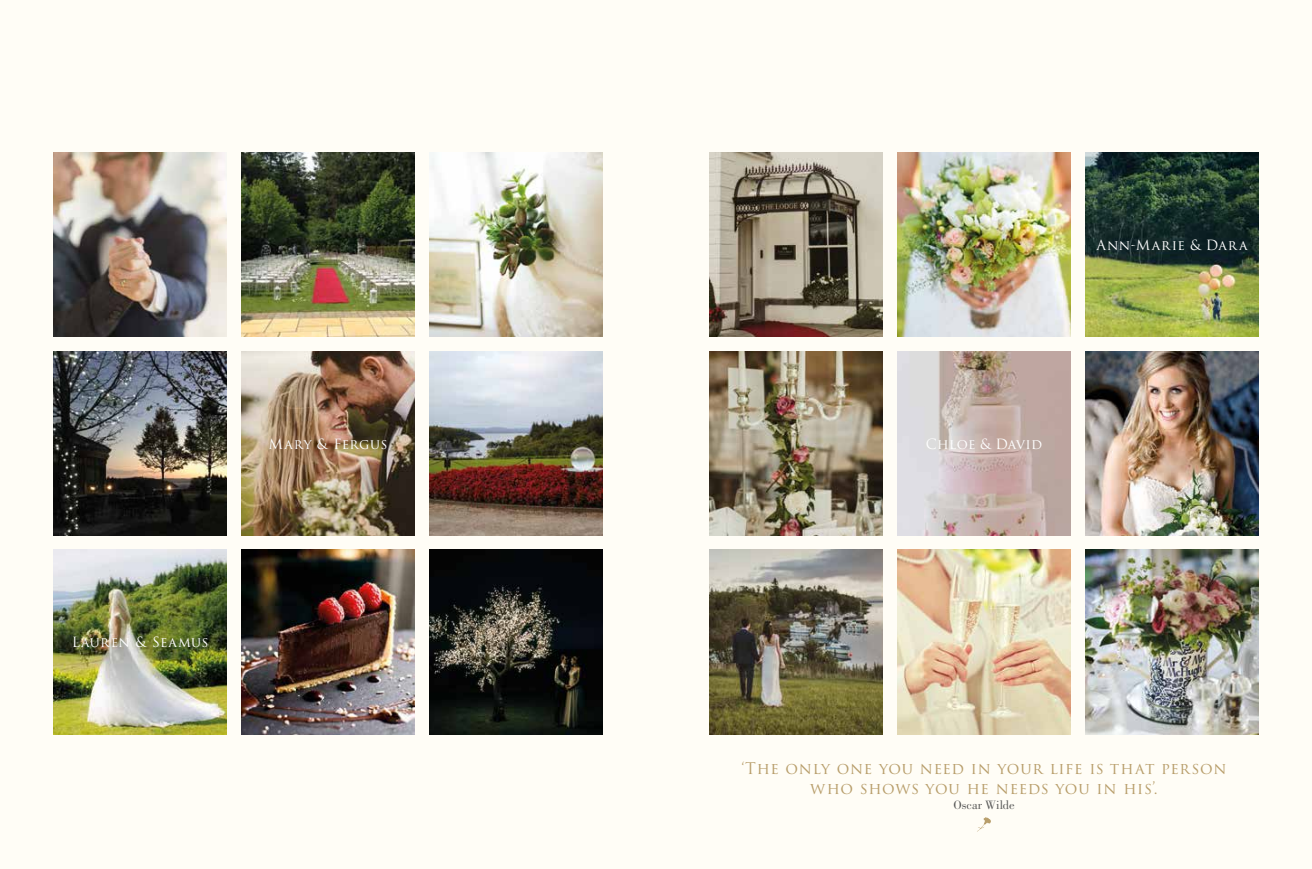
<style>
.page{position:relative;width:1312px;height:869px;background:#fff}
.page>*{position:absolute;margin:0;border:0;box-sizing:border-box;transform-origin:0 0}
.t1{font:15.62px/19.4px "Trajan Pro 3";letter-spacing:.04em;color:#b89e6b;text-align:center}
.t2{font:13.75px "Trajan Pro 3";letter-spacing:.03em;color:#fff}
.t3{font:13.75px "Trajan Pro 3";letter-spacing:.07em;color:#fff}
.t4{font:12.5px "Bodoni LT";letter-spacing:-.005em;color:#575756}
</style>
<div class="page">
<div style="left:0;top:0;width:656px;height:868px;background:#fffdf6"></div>
<div style="left:656px;top:0;width:655px;height:868px;background:#fffdf6"></div>
<img style="left:429px;top:549px;width:173px;height:184px">
<img style="left:53px;top:152px;width:174px;height:185px">
<img style="left:53px;top:549px;width:174px;height:184px">
<img style="left:241px;top:549px;width:174px;height:184px">
<img style="left:429px;top:152px;width:173px;height:185px">
<img style="left:241px;top:351px;width:174px;height:184px">
<img style="left:709px;top:152px;width:173px;height:185px">
<img style="left:897px;top:152px;width:173px;height:185px">
<img style="left:709px;top:351px;width:173px;height:184px">
<img style="left:709px;top:549px;width:173px;height:184px">
<img style="left:897px;top:549px;width:173px;height:184px">
<img style="left:1085px;top:152px;width:173px;height:185px">
<img style="left:1085px;top:351px;width:173px;height:184px">
<img style="left:897px;top:351px;width:173px;height:184px">
<svg style="left:977px;top:817px;width:14px;height:14px"></svg>
<img style="left:241px;top:152px;width:174px;height:185px">
<img style="left:53px;top:351px;width:174px;height:184px">
<img style="left:429px;top:351px;width:173px;height:184px">
<img style="left:1085px;top:549px;width:173px;height:184px">
<p class="t2" style="left:268px;top:434px;width:120px">Mary &amp; Fergus</p>
<p class="t2" style="left:72px;top:632px;width:138px">Lauren &amp; Seamus</p>
<p class="t3" style="left:1096px;top:235px;width:153px">Ann-Marie &amp; Dara</p>
<p class="t2" style="left:925px;top:434px;width:118px">Chloe &amp; David</p>
<p class="t1" style="left:741px;top:759px;width:486px">‘The only one you need in your life is that person who shows you he needs you in his’.</p>
<p class="t4" style="left:953px;top:797px;width:63px">Oscar Wilde</p>
</div>
